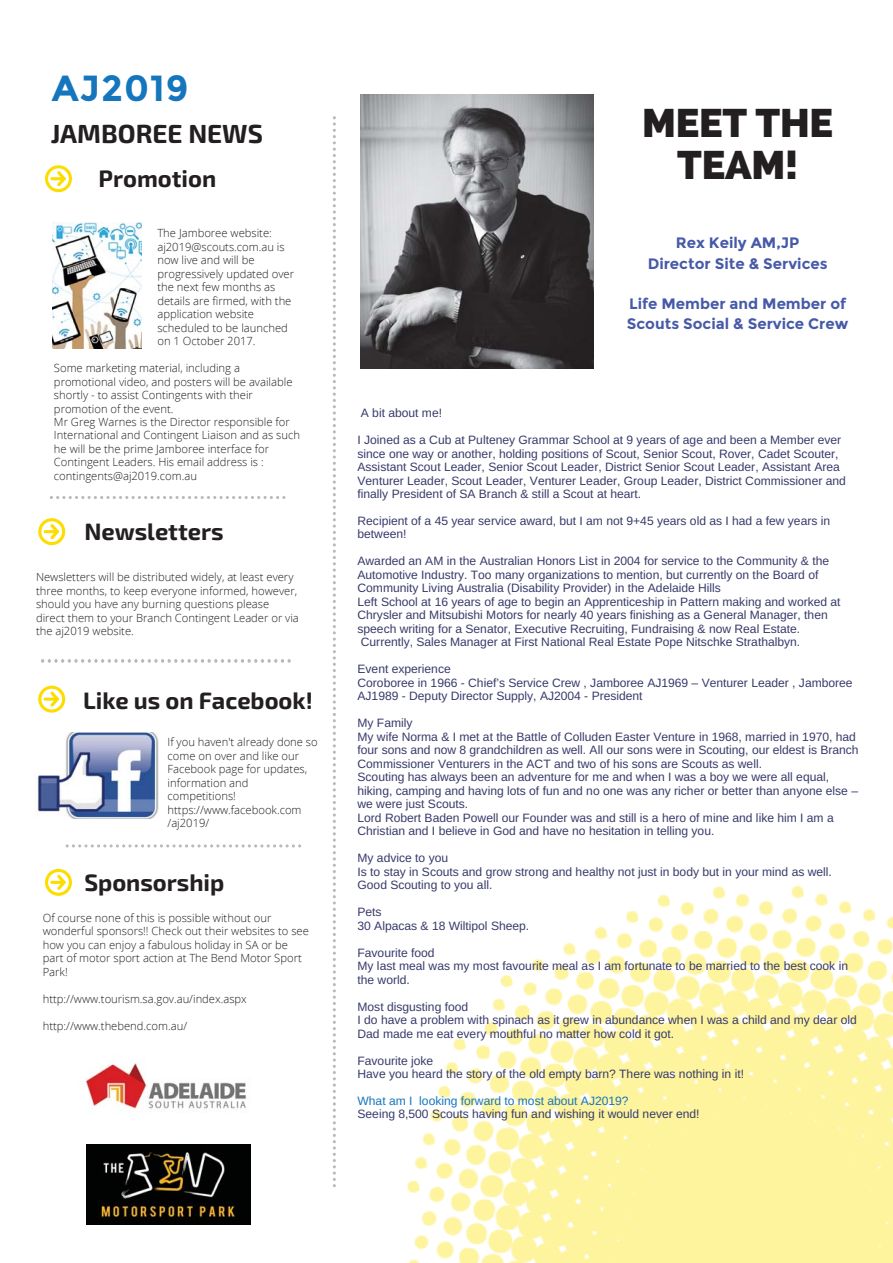
<style>
.page{position:relative;width:893px;height:1263px;background:#fff}
.page>*{position:absolute;margin:0;border:0;box-sizing:border-box;transform-origin:0 0}
.t1{font:800 39.6px/41.5px "Raleway";letter-spacing:-.005em;color:#231f20;text-align:center}
.t2{font:700 36.3px "Montserrat";letter-spacing:.03em;color:#1576bd}
.t3{font:700 26.25px "Exo 2";color:#231f20}
.t4{font:700 23.7px "Exo 2";color:#231f20}
.t5{font:700 15.15px/20.2px "Montserrat";color:#475aa8;text-align:center}
.t6{font:12.15px/13.5px "Arimo";color:#373a6a}
.t7{font:12.15px "Arimo";color:#1576bd}
.t8{font:300 11.25px/13.5px "Open Sans";color:#231f20}
</style>
<div class="page">
<img style="left:53px;top:223px;width:89px;height:125px">
<img style="left:361px;top:94px;width:233px;height:275px">
<img style="left:407px;top:886px;width:486px;height:376px">
<svg style="left:50px;top:496px;width:235px;height:3px"></svg>
<svg style="left:333px;top:116px;width:3px;height:1071px"></svg>
<svg style="left:41px;top:659px;width:250px;height:4px"></svg>
<img style="left:35px;top:733px;width:124px;height:85px">
<svg style="left:38px;top:518px;width:27px;height:27px"></svg>
<svg style="left:38px;top:686px;width:27px;height:27px"></svg>
<svg style="left:45px;top:165px;width:27px;height:27px"></svg>
<svg style="left:45px;top:869px;width:27px;height:27px"></svg>
<img style="left:85px;top:1063px;width:162px;height:50px">
<img style="left:87px;top:1144px;width:164px;height:80px">
<svg style="left:66px;top:844px;width:235px;height:3px"></svg>
<h2 class="t2" style="left:52px;top:66px;width:139px">AJ2019</h2>
<h3 class="t3" style="left:51px;top:116px;width:214px">JAMBOREE NEWS</h3>
<h3 class="t4" style="left:99px;top:163px;width:119px">Promotion</h3>
<p class="t8" style="left:157px;top:226px;width:138px">The Jamboree website: aj2019@scouts.com.au is now live and will be progressively updated over the next few months as details are firmed, with the application website scheduled to be launched on 1 October 2017.</p>
<p class="t8" style="left:54px;top:361px;width:248px">Some marketing material, including a promotional video, and posters will be available shortly - to assist Contingents with their promotion of the event.<br>Mr Greg Warnes is the Director responsible for International and Contingent Liaison and as such he will be the prime Jamboree interface for Contingent Leaders. His email address is : contingents@aj2019.com.au</p>
<h3 class="t4" style="left:84px;top:516px;width:141px">Newsletters</h3>
<p class="t8" style="left:36px;top:570px;width:264px">Newsletters will be distributed widely, at least every three months, to keep everyone informed, however, should you have any burning questions please direct them to your Branch Contingent Leader or via the aj2019 website.</p>
<h3 class="t4" style="left:83px;top:685px;width:231px">Like us on Facebook!</h3>
<p class="t8" style="left:168px;top:735px;width:152px">If you haven't already done so come on over and like our<br>Facebook page for updates, information and competitions! https://www.facebook.com /aj2019/</p>
<h3 class="t4" style="left:84px;top:867px;width:142px">Sponsorship</h3>
<p class="t8" style="left:43px;top:911px;width:268px">Of course none of this is possible without our wonderful sponsors!! Check out their websites to see how you can enjoy a fabulous holiday in SA or be part of motor sport action at The Bend Motor Sport Park!</p>
<p class="t8" style="left:43px;top:992px;width:206px">http://www.tourism.sa.gov.au/index.aspx</p>
<p class="t8" style="left:43px;top:1018px;width:146px">http://www.thebend.com.au/</p>
<h1 class="t1" style="left:642px;top:102px;width:193px">MEET THE<br>TEAM!</h1>
<p class="t5" style="left:648px;top:233px;width:181px">Rex Keily AM,JP<br>Director Site &amp; Services</p>
<p class="t5" style="left:627px;top:294px;width:223px;text-align:left">Life Member and Member of<br>Scouts Social &amp; Service Crew</p>
<p class="t6" style="left:361px;top:406px;width:83px">A bit about me!</p>
<p class="t6" style="left:357px;top:433px;width:490px">I Joined as a Cub at Pulteney Grammar School at 9 years of age and been a Member ever since one way or another, holding positions of Scout, Senior Scout, Rover, Cadet Scouter, Assistant Scout Leader, Senior Scout Leader, District Senior Scout Leader, Assistant Area Venturer Leader, Scout Leader, Venturer Leader, Group Leader, District Commissioner and finally President of SA Branch &amp; still a Scout at heart.</p>
<p class="t6" style="left:357px;top:514px;width:474px">Recipient of a 45 year service award, but I am not 9+45 years old as I had a few years in between!</p>
<p class="t6" style="left:357px;top:555px;width:485px">Awarded an AM in the Australian Honors List in 2004 for service to the Community &amp; the Automotive Industry. Too many organizations to mention, but currently on the Board of Community Living Australia (Disability Provider) in the Adelaide Hills<br>Left School at 16 years of age to begin an Apprenticeship in Pattern making and worked at Chrysler and Mitsubishi Motors for nearly 40 years finishing as a General Manager, then speech writing for a Senator, Executive Recruiting, Fundraising &amp; now Real Estate.<br>Currently, Sales Manager at First National Real Estate Pope Nitschke Strathalbyn.</p>
<p class="t6" style="left:357px;top:662px;width:497px">Event experience<br>Coroboree in 1966 - Chief’s Service Crew , Jamboree AJ1969 – Venturer Leader , Jamboree<br>AJ1989 - Deputy Director Supply, AJ2004 - President</p>
<p class="t6" style="left:357px;top:716px;width:503px">My Family<br>My wife Norma &amp; I met at the Battle of Colluden Easter Venture in 1968, married in 1970, had four sons and now 8 grandchildren as well. All our sons were in Scouting, our eldest is Branch Commissioner Venturers in the ACT and two of his sons are Scouts as well.<br>Scouting has always been an adventure for me and when I was a boy we were all equal, hiking, camping and having lots of fun and no one was any richer or better than anyone else – we were just Scouts.<br>Lord Robert Baden Powell our Founder was and still is a hero of mine and like him I am a Christian and I believe in God and have no hesitation in telling you.</p>
<p class="t6" style="left:357px;top:851px;width:476px">My advice to you<br>Is to stay in Scouts and grow strong and healthy not just in body but in your mind as well.<br>Good Scouting to you all.</p>
<p class="t6" style="left:357px;top:905px;width:173px">Pets<br>30 Alpacas &amp; 18 Wiltipol Sheep.</p>
<p class="t6" style="left:357px;top:946px;width:492px">Favourite food<br>My last meal was my most favourite meal as I am fortunate to be married to the best cook in the world.</p>
<p class="t6" style="left:357px;top:1000px;width:501px">Most disgusting food<br>I do have a problem with spinach as it grew in abundance when I was a child and my dear old<br>Dad made me eat every mouthful no matter how cold it got.</p>
<p class="t6" style="left:357px;top:1054px;width:388px">Favourite joke<br>Have you heard the story of the old empty barn? There was nothing in it!</p>
<p class="t7" style="left:357px;top:1094px;width:273px">What am I looking forward to most about AJ2019?</p>
<p class="t6" style="left:357px;top:1108px;width:344px">Seeing 8,500 Scouts having fun and wishing it would never end!</p>
</div>
